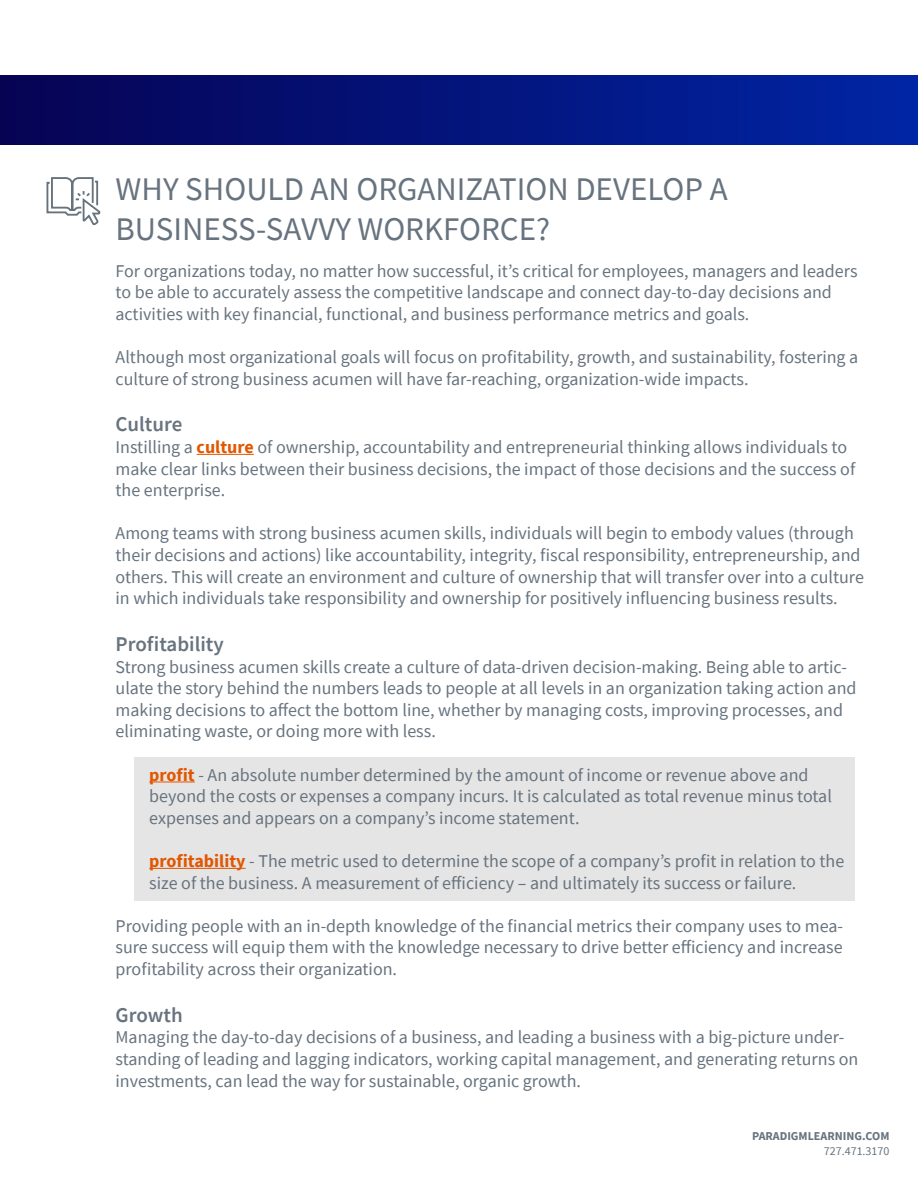
<style>
.page{position:relative;width:918px;height:1188px;background:#fff}
.page>*{position:absolute;margin:0;border:0;box-sizing:border-box;transform-origin:0 0}
.t1{font:33px/39.6px "Source Sans Pro";color:#67737e}
.t2{font:600 21px "Source Sans Pro";color:#67737e}
.t3{font:18px/21.6px "Source Sans Pro";color:#67737e}
.t4{font:700 12px "Source Sans Pro";color:#67737e}
.t5{font:12px "Source Sans Pro";color:#67737e}
.s1{font-weight:700;color:#e25600}
</style>
<div class="page">
<div style="left:0;top:76px;width:918px;height:69px;background:linear-gradient(to right,#060353,#0025a5)"></div>
<div style="left:134px;top:757px;width:720px;height:144px;background:#e5e5e5"></div>
<hr style="left:197px;top:454px;width:57px;height:1px;background:#e25600">
<hr style="left:149px;top:782px;width:46px;height:1px;background:#e25600">
<hr style="left:149px;top:868px;width:97px;height:1px;background:#e25600">
<svg style="left:46px;top:177px;width:55px;height:48px"></svg>
<h1 class="t1" style="left:116px;top:169px;width:614px">WHY SHOULD AN ORGANIZATION DEVELOP A<br>BUSINESS-SAVVY WORKFORCE?</h1>
<p class="t3" style="left:116px;top:260px;width:744px">For organizations today, no matter how successful, it’s critical for employees, managers and leaders to be able to accurately assess the competitive landscape and connect day-to-day decisions and activities with key financial, functional, and business performance metrics and goals.</p>
<p class="t3" style="left:116px;top:346px;width:744px">Although most organizational goals will focus on profitability, growth, and sustainability, fostering a culture of strong business acumen will have far-reaching, organization-wide impacts.</p>
<p class="t2" style="left:116px;top:411px;width:68px">Culture</p>
<p class="t3" style="left:116px;top:436px;width:741px">Instilling a <span class="s1">culture</span> of ownership, accountability and entrepreneurial thinking allows individuals to make clear links between their business decisions, the impact of those decisions and the success of the enterprise.</p>
<p class="t3" style="left:116px;top:523px;width:750px">Among teams with strong business acumen skills, individuals will begin to embody values (through their decisions and actions) like accountability, integrity, fiscal responsibility, entrepreneurship, and others. This will create an environment and culture of ownership that will transfer over into a culture in which individuals take responsibility and ownership for positively influencing business results.</p>
<p class="t2" style="left:116px;top:630px;width:110px">Profitability</p>
<p class="t3" style="left:116px;top:656px;width:742px">Strong business acumen skills create a culture of data-driven decision-making. Being able to artic&shy;ulate the story behind the numbers leads to people at all levels in an organization taking action and making decisions to affect the bottom line, whether by managing costs, improving processes, and eliminating waste, or doing more with less.</p>
<p class="t3" style="left:149px;top:764px;width:684px"><span class="s1">profit</span> - An absolute number determined by the amount of income or revenue above and beyond the costs or expenses a company incurs. It is calculated as total revenue minus total expenses and appears on a company’s income statement.</p>
<p class="t3" style="left:149px;top:850px;width:696px"><span class="s1">profitability</span> - The metric used to determine the scope of a company’s profit in relation to the size of the business. A measurement of efficiency – and ultimately its success or failure.</p>
<p class="t3" style="left:116px;top:915px;width:729px;text-align:justify">Providing people with an in-depth knowledge of the financial metrics their company uses to mea&shy;sure success will equip them with the knowledge necessary to drive better efficiency and increase profitability across their organization.</p>
<p class="t2" style="left:116px;top:1001px;width:69px">Growth</p>
<p class="t3" style="left:116px;top:1027px;width:744px">Managing the day-to-day decisions of a business, and leading a business with a big-picture under&shy;standing of leading and lagging indicators, working capital management, and generating returns on investments, can lead the way for sustainable, organic growth.</p>
<p class="t4" style="left:752px;top:1128px;width:139px">PARADIGMLEARNING.COM</p>
<p class="t5" style="left:824px;top:1143px;width:67px">727.471.3170</p>
</div>
